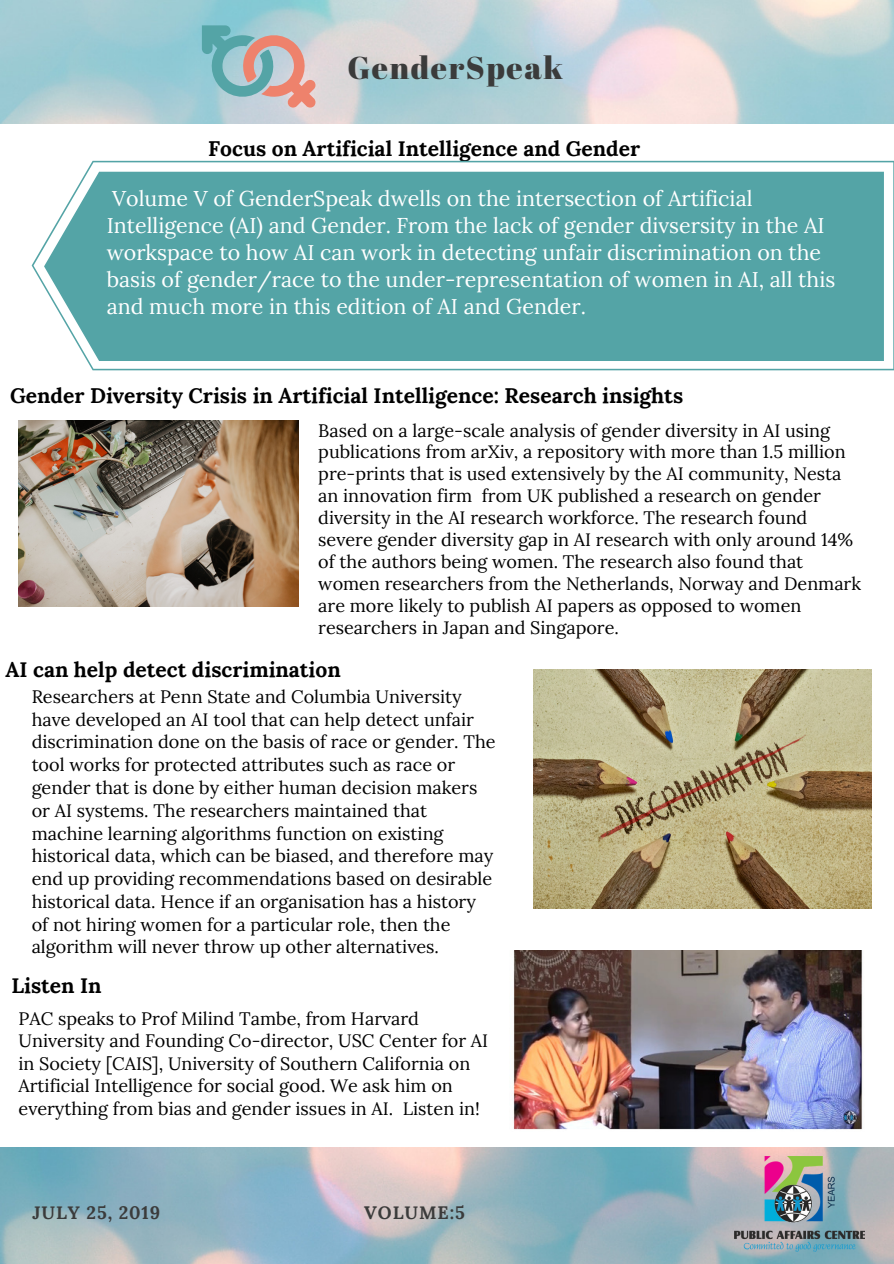
<style>
.page{position:relative;width:894px;height:1264px;background:#fff}
.page>*{position:absolute;margin:0;border:0;box-sizing:border-box;transform-origin:0 0}
.t1{font:31.5px "Abril Fatface";letter-spacing:.05em;color:#3b3b3b}
.t2{font:21.45px/27.2px "Lora";color:#fff}
.t3{font:700 21px "Lora";color:#000}
.t4{font:18px/22.8px "Lora";color:#000}
.t5{font:700 18px "Lora";letter-spacing:.05em;color:#3b3b3b}
</style>
<div class="page">
<img style="left:0;top:0;width:893px;height:1263px">
<div style="left:0;top:124px;width:893px;height:1023px;background:#fff"></div>
<img style="left:734px;top:1156px;width:130px;height:95px">
<svg style="left:202px;top:25px;width:113px;height:83px;background:#abb5b5"></svg>
<img style="left:19px;top:420px;width:279px;height:186px">
<img style="left:533px;top:669px;width:338px;height:239px">
<img style="left:513px;top:950px;width:350px;height:180px">
<svg style="left:32px;top:161px;width:861px;height:209px;background:#6aafb1"></svg>
<h1 class="t1" style="left:347px;top:45px;width:217px">GenderSpeak</h1>
<p class="t3" style="left:208px;top:134px;width:433px">Focus on Artificial Intelligence and Gender</p>
<p class="t2" style="left:107px;top:184px;width:729px">Volume V of GenderSpeak dwells on the intersection of Artificial Intelligence (AI) and Gender. From the lack of gender divsersity in the AI workspace to how AI can work in detecting unfair discrimination on the basis of gender/race to the under-representation of women in AI, all this and much more in this edition of AI and Gender.</p>
<p class="t3" style="left:10px;top:382px;width:674px">Gender Diversity Crisis in Artificial Intelligence: Research insights</p>
<p class="t4" style="left:318px;top:419px;width:544px;line-height:21.9px">Based on a large-scale analysis of gender diversity in AI using publications from arXiv, a repository with more than 1.5 million pre-prints that is used extensively by the AI community, Nesta an innovation firm from UK published a research on gender diversity in the AI research workforce. The research found severe gender diversity gap in AI research with only around 14% of the authors being women. The research also found that women researchers from the Netherlands, Norway and Denmark are more likely to publish AI papers as opposed to women researchers in Japan and Singapore.</p>
<p class="t3" style="left:5px;top:655px;width:337px">AI can help detect discrimination</p>
<p class="t4" style="left:32px;top:684px;width:465px">Researchers at Penn State and Columbia University have developed an AI tool that can help detect unfair discrimination done on the basis of race or gender. The tool works for protected attributes such as race or gender that is done by either human decision makers or AI systems. The researchers maintained that machine learning algorithms function on existing historical data, which can be biased, and therefore may end up providing recommendations based on desirable historical data. Hence if an organisation has a history of not hiring women for a particular role, then the algorithm will never throw up other alternatives.</p>
<p class="t3" style="left:12px;top:971px;width:92px">Listen In</p>
<p class="t4" style="left:19px;top:1007px;width:471px;line-height:22.4px">PAC speaks to Prof Milind Tambe, from Harvard University and Founding Co-director, USC Center for AI in Society [CAIS], University of Southern California on Artificial Intelligence for social good. We ask him on everything from bias and gender issues in AI. Listen in!</p>
<p class="t5" style="left:33px;top:1200px;width:129px">JULY 25, 2019</p>
<p class="t5" style="left:364px;top:1200px;width:102px">VOLUME:5</p>
</div>
